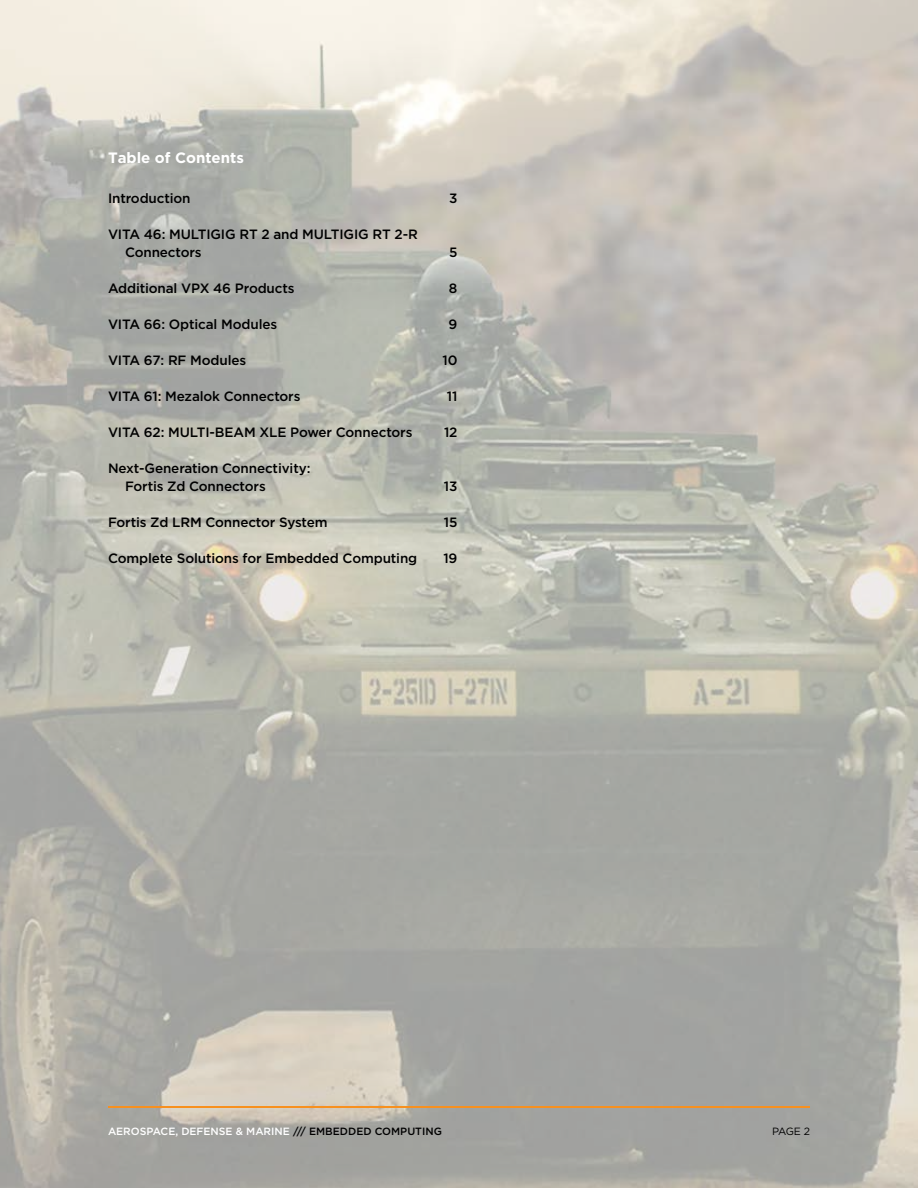
<style>
.page{position:relative;width:918px;height:1188px;background:#fff}
.page>*{position:absolute;margin:0;border:0;box-sizing:border-box;transform-origin:0 0}
.t1{font:700 15px "Gotham";color:#fff}
.t2{font:500 13.5px/18px "Gotham";letter-spacing:-.01em;color:#000}
.t3{font:500 10.5px "Gotham";color:#fff}
.t4{font:10.5px "Gotham";color:#000}
.s1{color:#000}
</style>
<div class="page">
<img style="left:0;top:0;width:918px;height:1188px">
<hr style="left:108px;top:1106px;width:702px;height:2px;background:#f7901e">
<p class="t1" style="left:108px;top:148px;width:137px">Table of Contents</p>
<p class="t2" style="left:108px;top:189px;width:84px">Introduction</p>
<p class="t2" style="left:449px;top:189px;width:10px">3</p>
<p class="t2" style="left:125px;top:225px;width:294px;text-indent:-17px">VITA 46: MULTIGIG RT 2 and MULTIGIG RT 2-R<br>Connectors</p>
<p class="t2" style="left:449px;top:243px;width:10px">5</p>
<p class="t2" style="left:108px;top:279px;width:188px">Additional VPX 46 Products</p>
<p class="t2" style="left:449px;top:279px;width:10px">8</p>
<p class="t2" style="left:108px;top:315px;width:171px">VITA 66: Optical Modules</p>
<p class="t2" style="left:449px;top:315px;width:10px">9</p>
<p class="t2" style="left:108px;top:351px;width:140px">VITA 67: RF Modules</p>
<p class="t2" style="left:443px;top:351px;width:16px">10</p>
<p class="t2" style="left:108px;top:387px;width:194px">VITA 61: Mezalok Connectors</p>
<p class="t2" style="left:447px;top:387px;width:12px">11</p>
<p class="t2" style="left:108px;top:423px;width:306px">VITA 62: MULTI-BEAM XLE Power Connectors</p>
<p class="t2" style="left:444px;top:423px;width:15px">12</p>
<p class="t2" style="left:125px;top:459px;width:187px;text-indent:-17px">Next-Generation Connectivity:<br>Fortis Zd Connectors</p>
<p class="t2" style="left:444px;top:477px;width:15px">13</p>
<p class="t2" style="left:108px;top:513px;width:221px">Fortis Zd LRM Connector System</p>
<p class="t2" style="left:444px;top:513px;width:15px">15</p>
<p class="t2" style="left:108px;top:549px;width:311px">Complete Solutions for Embedded Computing</p>
<p class="t2" style="left:443px;top:549px;width:16px">19</p>
<p class="t3" style="left:108px;top:1124px;width:335px">AEROSPACE, DEFENSE &amp; MARINE <span class="s1">/// EMBEDDED COMPUTING</span></p>
<p class="t4" style="left:772px;top:1125px;width:39px">PAGE 2</p>
</div>
